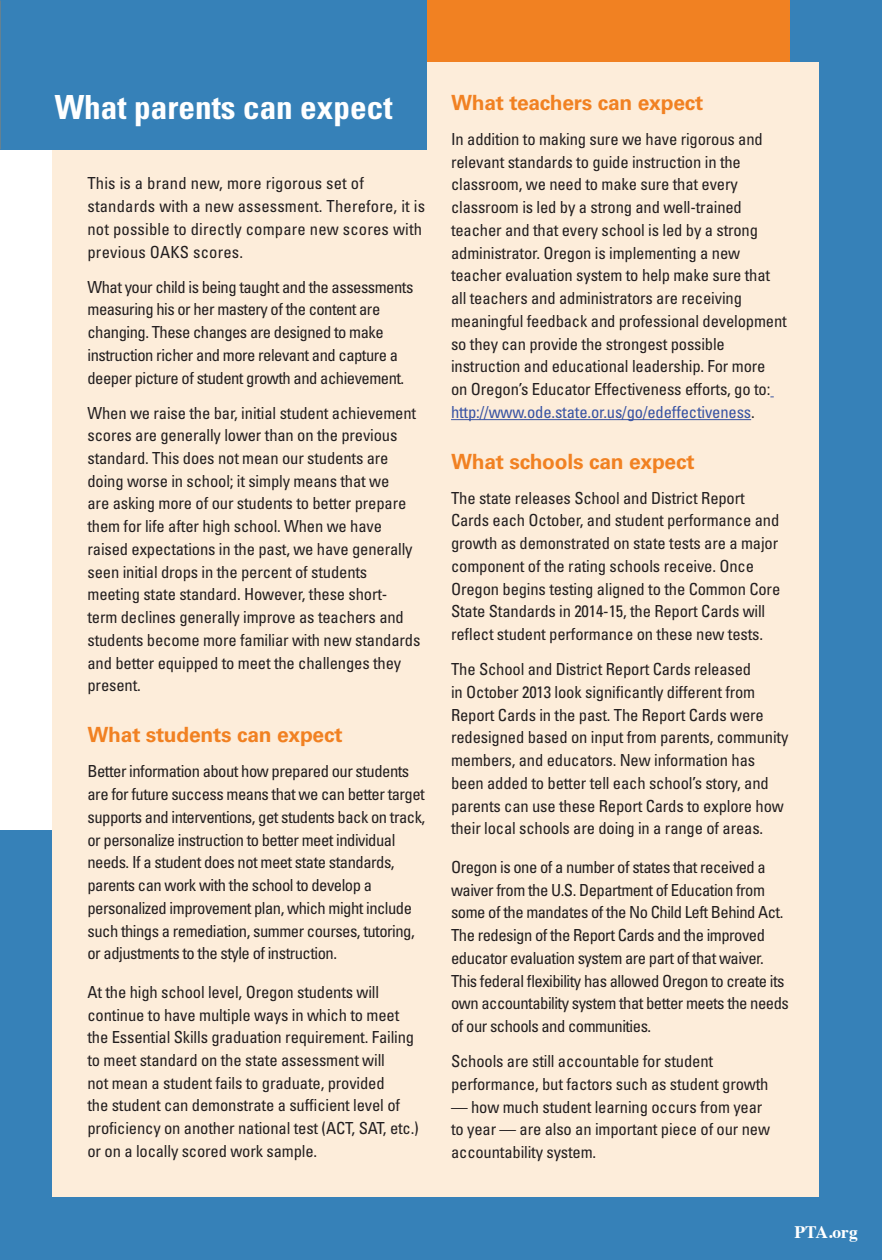
<style>
.page{position:relative;width:882px;height:1260px;background:#fff}
.page>*{position:absolute;margin:0;border:0;box-sizing:border-box;transform-origin:0 0}
.t1{font:700 condensed 33.25px "Univers LT Std";color:#fff}
.t2{font:700 21px "Univers LT Std";letter-spacing:-.01em;color:#f18122}
.t3{font:700 17.5px "Times";color:#fff}
.t4{font:condensed 16.62px/22.8px "Univers LT Std";letter-spacing:-.01em;color:#231f20}
.t5{font:condensed 16.62px/22.8px "Univers LT Std";letter-spacing:-.03em;color:#231f20}
.t6{font:condensed 16.62px/22.8px "Univers LT Std";letter-spacing:.01em;color:#231f20}
.s1{color:#3853a3}
</style>
<div class="page">
<div style="left:0;top:830px;width:882px;height:386px;background:#3681b8"></div>
<div style="left:0;top:0;width:882px;height:149px;background:#f18122"></div>
<div style="left:790px;top:0;width:92px;height:1260px;background:#3681b8"></div>
<div style="left:0;top:1197px;width:833px;height:63px;background:#3681b8"></div>
<div style="left:53px;top:63px;width:766px;height:1134px;background:#fdedda"></div>
<hr style="left:451px;top:419px;width:300px;height:1px;background:#3853a3">
<div style="left:0;top:0;width:427px;height:149px;background:#3681b8"></div>
<h1 class="t1" style="left:55px;top:87px;width:340px">What parents can expect</h1>
<p class="t6" style="left:88px;top:172px;width:339px">This is a brand new, more rigorous set of standards with a new assessment. Therefore, it is not possible to directly compare new scores with previous OAKS scores.</p>
<p class="t5" style="left:88px;top:275px;width:327px">What your child is being taught and the assessments measuring his or her mastery of the content are changing. These changes are designed to make instruction richer and more relevant and capture a deeper picture of student growth and achievement.</p>
<p class="t4" style="left:88px;top:401px;width:334px">When we raise the bar, initial student achievement scores are generally lower than on the previous standard. This does not mean our students are doing worse in school; it simply means that we<br>are asking more of our students to better prepare them for life after high school. When we have raised expectations in the past, we have generally seen initial drops in the percent of students meeting state standard. However, these short&shy;term declines generally improve as teachers and students become more familiar with new standards and better equipped to meet the challenges they present.</p>
<p class="t2" style="left:88px;top:723px;width:257px">What students can expect</p>
<p class="t5" style="left:88px;top:760px;width:339px">Better information about how prepared our students are for future success means that we can better target supports and interventions, get students back on track, or personalize instruction to better meet individual needs. If a student does not meet state standards, parents can work with the school to develop a personalized improvement plan, which might include such things a remediation, summer courses, tutoring, or adjustments to the style of instruction.</p>
<p class="t4" style="left:88px;top:980px;width:333px">At the high school level, Oregon students will continue to have multiple ways in which to meet the Essential Skills graduation requirement. Failing to meet standard on the state assessment will<br>not mean a student fails to graduate, provided<br>the student can demonstrate a sufficient level of proficiency on another national test (ACT, SAT, etc.) or on a locally scored work sample.</p>
<p class="t2" style="left:451px;top:90px;width:254px">What teachers can expect</p>
<p class="t4" style="left:451px;top:127px;width:337px">In addition to making sure we have rigorous and relevant standards to guide instruction in the classroom, we need to make sure that every classroom is led by a strong and well-trained teacher and that every school is led by a strong administrator. Oregon is implementing a new teacher evaluation system to help make sure that all teachers and administrators are receiving meaningful feedback and professional development so they can provide the strongest possible instruction and educational leadership. For more<br>on Oregon’s Educator Effectiveness efforts, go to: <span class="s1">http://www.ode.state.or.us/go/edeffectiveness</span>.</p>
<p class="t2" style="left:451px;top:449px;width:245px">What schools can expect</p>
<p class="t4" style="left:451px;top:486px;width:331px">The state releases School and District Report Cards each October, and student performance and growth as demonstrated on state tests are a major component of the rating schools receive. Once Oregon begins testing aligned to the Common Core State Standards in 2014-15, the Report Cards will reflect student performance on these new tests.</p>
<p class="t4" style="left:451px;top:658px;width:339px">The School and District Report Cards released<br>in October 2013 look significantly different from Report Cards in the past. The Report Cards were redesigned based on input from parents, community members, and educators. New information has been added to better tell each school’s story, and parents can use these Report Cards to explore how their local schools are doing in a range of areas.</p>
<p class="t5" style="left:451px;top:855px;width:339px">Oregon is one of a number of states that received a waiver from the U.S. Department of Education from some of the mandates of the No Child Left Behind Act.<br>The redesign of the Report Cards and the improved educator evaluation system are part of that waiver.<br>This federal flexibility has allowed Oregon to create its own accountability system that better meets the needs of our schools and communities.</p>
<p class="t4" style="left:451px;top:1050px;width:319px">Schools are still accountable for student performance, but factors such as student growth</p>
<p class="t4" style="left:451px;top:1095px;width:321px">— how much student learning occurs from year to year — are also an important piece of our new accountability system.</p>
<p class="t3" style="left:794px;top:1216px;width:65px">PTA.org</p>
</div>
